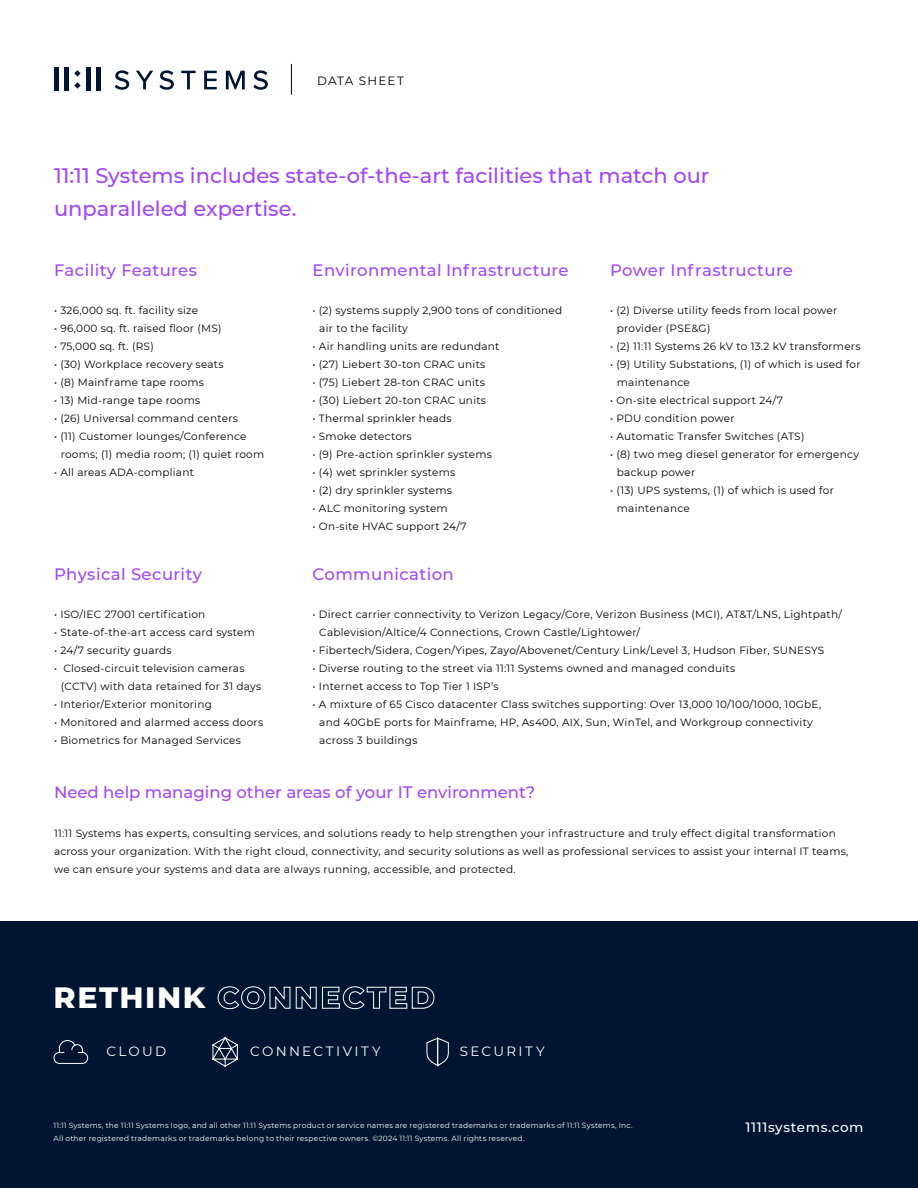
<style>
.page{position:relative;width:918px;height:1188px;background:#fff}
.page>*{position:absolute;margin:0;border:0;box-sizing:border-box;transform-origin:0 0}
.t1{font:800 30px "Montserrat";letter-spacing:.055em;color:#fff}
.t2{font:500 21px/33px "Montserrat";color:#a146f9}
.t3{font:500 16.5px "Montserrat";letter-spacing:.025em;color:#a146f9}
.t4{font:500 16.5px "Montserrat";color:#a146f9}
.t5{font:13.5px "Montserrat";letter-spacing:.175em;color:#fff}
.t6{font:500 13.5px "Montserrat";letter-spacing:.05em;color:#fff}
.t7{font:12px "Montserrat";letter-spacing:.09em;color:#000}
.t8{font:10.5px/18px "Montserrat";letter-spacing:.025em;color:#000}
.t9{font:7.5px/13.5px "Montserrat";letter-spacing:.025em;color:#fff}
</style>
<div class="page">
<svg style="left:115px;top:70px;width:14px;height:20px"></svg>
<svg style="left:136px;top:71px;width:17px;height:18px"></svg>
<svg style="left:159px;top:70px;width:15px;height:20px"></svg>
<svg style="left:181px;top:71px;width:15px;height:18px"></svg>
<svg style="left:204px;top:71px;width:13px;height:18px"></svg>
<svg style="left:226px;top:71px;width:19px;height:18px"></svg>
<svg style="left:253px;top:70px;width:15px;height:20px"></svg>
<div style="left:54px;top:68px;width:5px;height:23px;background:#001531"></div>
<div style="left:64px;top:68px;width:5px;height:23px;background:#001531"></div>
<svg style="left:74px;top:70px;width:7px;height:19px"></svg>
<hr style="left:86px;top:68px;width:4px;height:23px;background:#001531">
<div style="left:96px;top:68px;width:5px;height:23px;background:#001531"></div>
<hr style="left:291px;top:64px;width:1px;height:31px;background:#000">
<div style="left:0;top:922px;width:918px;height:266px;background:#001531"></div>
<svg style="left:53px;top:1040px;width:35px;height:24px"></svg>
<svg style="left:426px;top:1037px;width:23px;height:30px"></svg>
<svg style="left:212px;top:1037px;width:26px;height:30px"></svg>
<p class="t7" style="left:317px;top:73px;width:88px">DATA SHEET</p>
<h2 class="t2" style="left:54px;top:158px;width:657px">11:11 Systems includes state-of-the-art facilities that match our unparalleled expertise.</h2>
<h3 class="t3" style="left:54px;top:259px;width:145px">Facility Features</h3>
<p class="t8" style="left:54px;top:301px;width:146px">• 326,000 sq. ft. facility size</p>
<p class="t8" style="left:54px;top:319px;width:169px">• 96,000 sq. ft. raised floor (MS)</p>
<p class="t8" style="left:54px;top:337px;width:101px">• 75,000 sq. ft. (RS)</p>
<p class="t8" style="left:54px;top:355px;width:171px">• (30) Workplace recovery seats</p>
<p class="t8" style="left:54px;top:373px;width:152px">• (8) Mainframe tape rooms</p>
<p class="t8" style="left:54px;top:391px;width:148px">• 13) Mid-range tape rooms</p>
<p class="t8" style="left:54px;top:409px;width:186px">• (26) Universal command centers</p>
<p class="t8" style="left:61px;top:427px;width:205px;text-indent:-7px">• (11) Customer lounges/Conference rooms; (1) media room; (1) quiet room</p>
<p class="t8" style="left:54px;top:463px;width:142px">• All areas ADA-compliant</p>
<h3 class="t3" style="left:54px;top:563px;width:149px">Physical Security</h3>
<p class="t8" style="left:54px;top:605px;width:153px">• ISO/IEC 27001 certification</p>
<p class="t8" style="left:54px;top:623px;width:203px">• State-of-the-art access card system</p>
<p class="t8" style="left:54px;top:641px;width:119px">• 24/7 security guards</p>
<p class="t8" style="left:61px;top:659px;width:202px;text-indent:-7px">• Closed-circuit television cameras (CCTV) with data retained for 31 days</p>
<p class="t8" style="left:54px;top:695px;width:159px">• Interior/Exterior monitoring</p>
<p class="t8" style="left:54px;top:713px;width:211px">• Monitored and alarmed access doors</p>
<p class="t8" style="left:54px;top:731px;width:189px">• Biometrics for Managed Services</p>
<h3 class="t3" style="left:313px;top:259px;width:258px">Environmental Infrastructure</h3>
<p class="t8" style="left:319px;top:301px;width:245px;text-indent:-7px">• (2) systems supply 2,900 tons of conditioned air to the facility</p>
<p class="t8" style="left:313px;top:337px;width:189px">• Air handling units are redundant</p>
<p class="t8" style="left:313px;top:355px;width:174px">• (27) Liebert 30-ton CRAC units</p>
<p class="t8" style="left:313px;top:373px;width:174px">• (75) Liebert 28-ton CRAC units</p>
<p class="t8" style="left:313px;top:391px;width:175px">• (30) Liebert 20-ton CRAC units</p>
<p class="t8" style="left:313px;top:409px;width:141px">• Thermal sprinkler heads</p>
<p class="t8" style="left:313px;top:427px;width:101px">• Smoke detectors</p>
<p class="t8" style="left:313px;top:445px;width:181px">• (9) Pre-action sprinkler systems</p>
<p class="t8" style="left:313px;top:463px;width:144px">• (4) wet sprinkler systems</p>
<p class="t8" style="left:313px;top:481px;width:141px">• (2) dry sprinkler systems</p>
<p class="t8" style="left:313px;top:499px;width:137px">• ALC monitoring system</p>
<p class="t8" style="left:313px;top:517px;width:156px">• On-site HVAC support 24/7</p>
<h3 class="t3" style="left:610px;top:259px;width:184px">Power Infrastructure</h3>
<p class="t8" style="left:617px;top:301px;width:222px;text-indent:-7px">• (2) Diverse utility feeds from local power provider (PSE&amp;G)</p>
<p class="t8" style="left:610px;top:337px;width:252px">• (2) 11:11 Systems 26 kV to 13.2 kV transformers</p>
<p class="t8" style="left:617px;top:355px;width:245px;text-indent:-7px">• (9) Utility Substations, (1) of which is used for maintenance</p>
<p class="t8" style="left:610px;top:391px;width:174px">• On-site electrical support 24/7</p>
<p class="t8" style="left:610px;top:409px;width:126px">• PDU condition power</p>
<p class="t8" style="left:610px;top:427px;width:196px">• Automatic Transfer Switches (ATS)</p>
<p class="t8" style="left:617px;top:445px;width:244px;text-indent:-7px">• (8) two meg diesel generator for emergency backup power</p>
<p class="t8" style="left:617px;top:481px;width:219px;text-indent:-7px">• (13) UPS systems, (1) of which is used for maintenance</p>
<h3 class="t3" style="left:313px;top:563px;width:143px">Communication</h3>
<p class="t8" style="left:319px;top:605px;width:524px;text-indent:-7px">• Direct carrier connectivity to Verizon Legacy/Core, Verizon Business (MCI), AT&amp;T/LNS, Lightpath/<br>Cablevision/Altice/4 Connections, Crown Castle/Lightower/</p>
<p class="t8" style="left:313px;top:641px;width:513px">• Fibertech/Sidera, Cogen/Yipes, Zayo/Abovenet/Century Link/Level 3, Hudson Fiber, SUNESYS</p>
<p class="t8" style="left:313px;top:659px;width:424px">• Diverse routing to the street via 11:11 Systems owned and managed conduits</p>
<p class="t8" style="left:313px;top:677px;width:188px">• Internet access to Top Tier 1 ISP’s</p>
<p class="t8" style="left:319px;top:695px;width:503px;text-indent:-7px">• A mixture of 65 Cisco datacenter Class switches supporting: Over 13,000 10/100/1000, 10GbE, and 40GbE ports for Mainframe, HP, As400, AIX, Sun, WinTel, and Workgroup connectivity across 3 buildings</p>
<h3 class="t4" style="left:54px;top:781px;width:483px">Need help managing other areas of your IT environment?</h3>
<p class="t8" style="left:54px;top:824px;width:796px">11:11 Systems has experts, consulting services, and solutions ready to help strengthen your infrastructure and truly effect digital transformation across your organization. With the right cloud, connectivity, and security solutions as well as professional services to assist your internal IT teams, we can ensure your systems and data are always running, accessible, and protected.</p>
<h1 class="t1" style="left:54px;top:976px;width:383px">RETHINK CONNECTED</h1>
<p class="t5" style="left:106px;top:1042px;width:61px">CLOUD</p>
<p class="t5" style="left:250px;top:1042px;width:132px">CONNECTIVITY</p>
<p class="t5" style="left:460px;top:1042px;width:86px">SECURITY</p>
<p class="t9" style="left:54px;top:1118px;width:581px">11:11 Systems, the 11:11 Systems logo, and all other 11:11 Systems product or service names are registered trademarks or trademarks of 11:11 Systems, Inc.<br>All other registered trademarks or trademarks belong to their respective owners. ©2024 11:11 Systems. All rights reserved.</p>
<p class="t6" style="left:745px;top:1118px;width:120px">1111systems.com</p>
</div>
